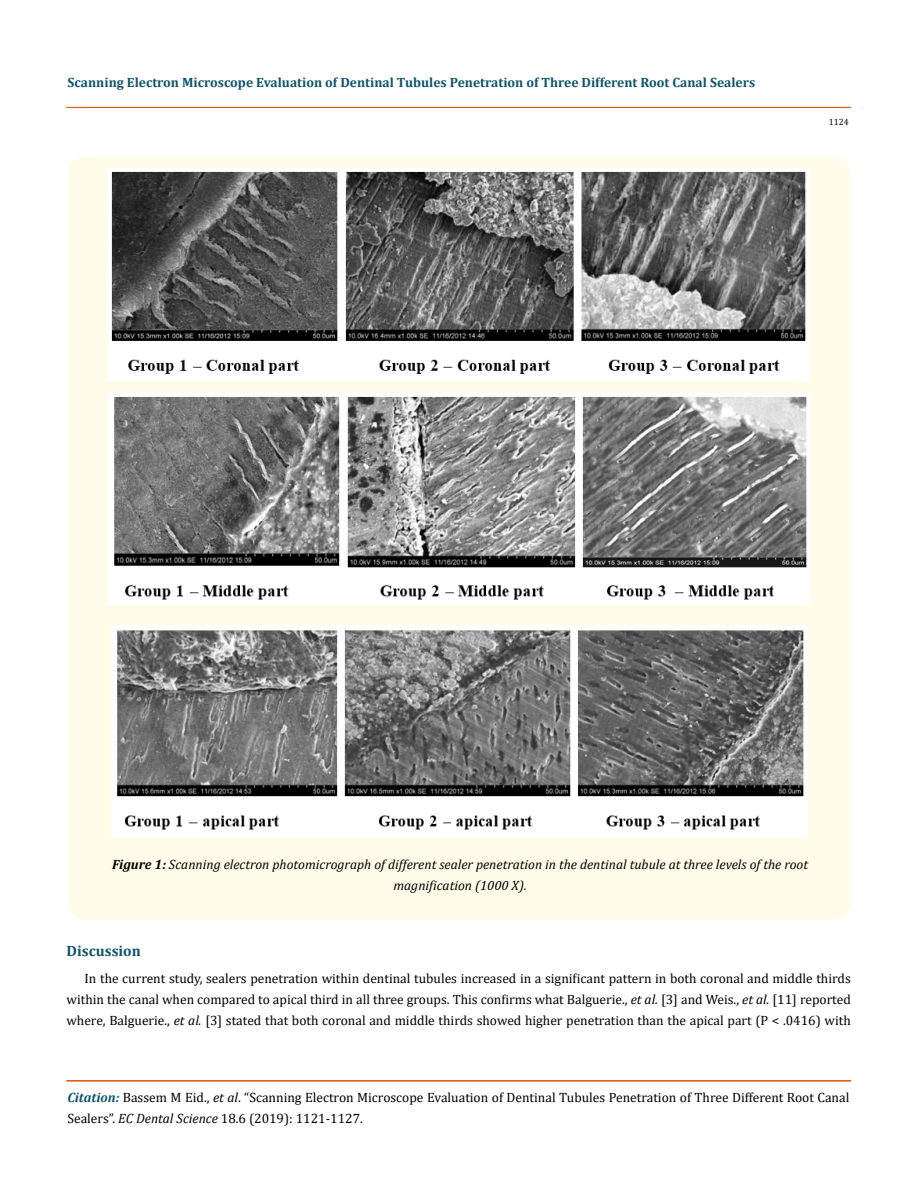
<style>
.page{position:relative;width:917px;height:1190px;background:#fff}
.page>*{position:absolute;margin:0;border:0;box-sizing:border-box;transform-origin:0 0}
.t1{font:700 15px "Cambria";color:#0e546a}
.t2{font:13.5px/21px "Cambria";color:#000}
.t3{font:italic 13.5px/21px "Cambria";color:#000;text-align:center}
.t4{font:700 13.5px "Cambria";color:#0e546a}
.t5{font:9px "Cambria";color:#000}
.s1{font-weight:700}
.s2{font-style:italic}
.s3{font-weight:700;font-style:italic;color:#0e546a}
</style>
<div class="page">
<div style="left:67px;top:107px;width:783px;height:1px;border:1px solid #e05d1a"></div>
<div style="left:67px;top:1080px;width:783px;height:1px;border:1px solid #e05d1a"></div>
<div style="left:68px;top:156px;width:782px;height:764px;background:#fffde9;border-radius:18px"></div>
<img style="left:109px;top:168px;width:700px;height:212px">
<img style="left:108px;top:393px;width:702px;height:211px">
<img style="left:112px;top:625px;width:695px;height:212px">
<p class="t4" style="left:68px;top:73px;width:689px">Scanning Electron Microscope Evaluation of Dentinal Tubules Penetration of Three Different Root Canal Sealers</p>
<p class="t5" style="left:828px;top:117px;width:21px">1124</p>
<p class="t3" style="left:112px;top:853px;width:697px"><span class="s1">Figure 1:</span> Scanning electron photomicrograph of different sealer penetration in the dentinal tubule at three levels of the root magnification (1000 X).</p>
<p class="t1" style="left:67px;top:940px;width:76px">Discussion</p>
<p class="t2" style="left:67px;top:967px;width:785px;text-align:justify;text-indent:18px">In the current study, sealers penetration within dentinal tubules increased in a significant pattern in both coronal and middle thirds within the canal when compared to apical third in all three groups. This confirms what Balguerie., <span class="s2">et al.</span> [3] and Weis., <span class="s2">et al.</span> [11] reported where, Balguerie., <span class="s2">et al.</span> [3] stated that both coronal and middle thirds showed higher penetration than the apical part (P &lt; .0416) with</p>
<p class="t2" style="left:67px;top:1086px;width:783px"><span class="s3">Citation:</span> Bassem M Eid., <span class="s2">et al</span>. “Scanning Electron Microscope Evaluation of Dentinal Tubules Penetration of Three Different Root Canal<br>Sealers”. <span class="s2">EC Dental Science</span> 18.6 (2019): 1121-1127.</p>
</div>
